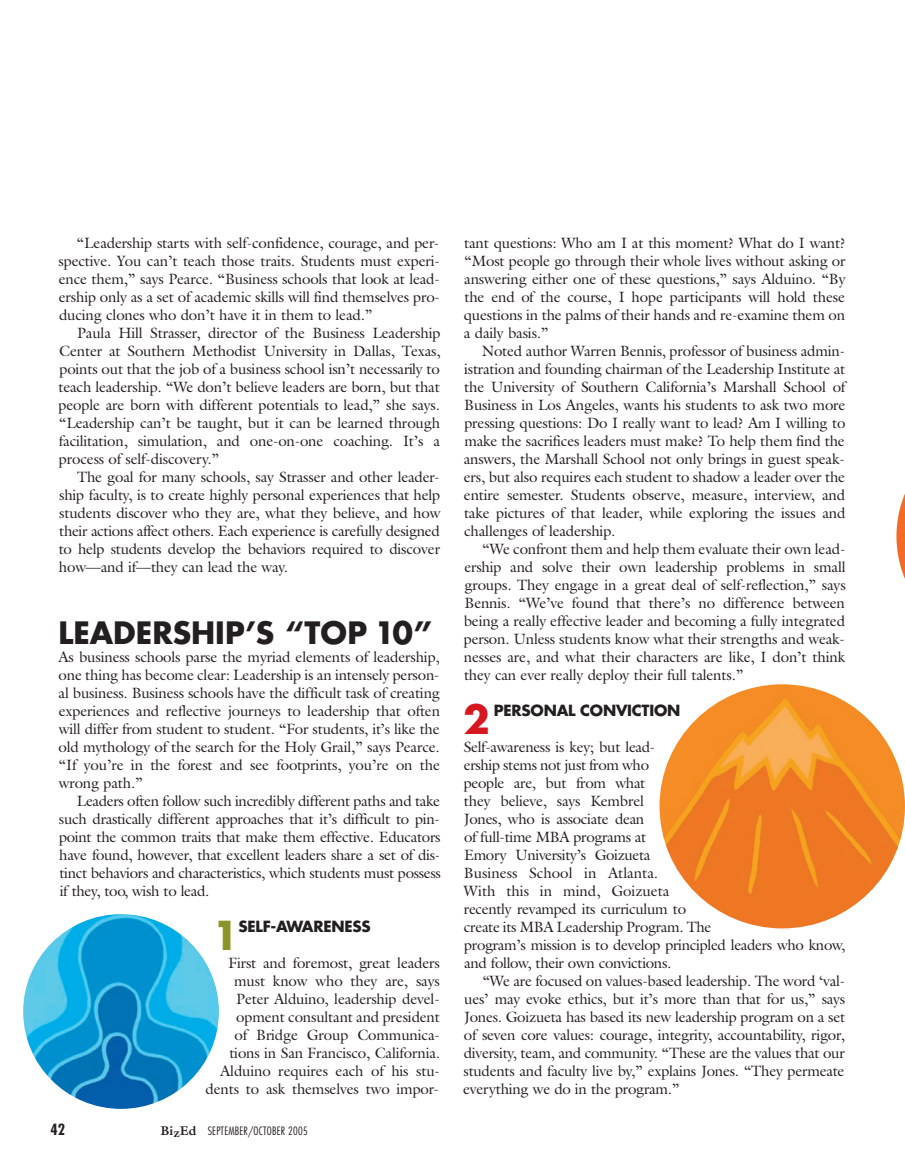
<style>
.page{position:relative;width:905px;height:1175px;background:#fff}
.page>*{position:absolute;margin:0;border:0;box-sizing:border-box;transform-origin:0 0}
.t1{font:700 38.85px "Futura";color:#8b9428}
.t2{font:700 38.85px "Futura";color:#d7171f}
.t3{font:700 30px "Futura";color:#231f20}
.t4{font:15px/18px "Galliard";letter-spacing:-.01em;color:#231f20;text-align:justify}
.t5{font:700 15px "Futura";letter-spacing:-.015em;color:#231f20}
.t6{font:700 condensed 15px "Futura";color:#231f20}
.t7{font:300 condensed 11.25px "Futura";letter-spacing:.02em;color:#231f20}
.s1{font-family:"Galliard";font-weight:700;font-stretch:normal;font-size:12.75px}
</style>
<div class="page">
<img style="left:23px;top:914px;width:196px;height:194px">
<img style="left:659px;top:684px;width:245px;height:244px">
<img style="left:896px;top:496px;width:8px;height:81px">
<p class="t4" style="left:59px;top:233px;width:383px;text-indent:18px">“Leadership starts with self-confidence, courage, and per&shy;spective. You can’t teach those traits. Students must experi&shy;ence them,” says Pearce. “Business schools that look at lead&shy;ership only as a set of academic skills will find themselves pro&shy;ducing clones who don’t have it in them to lead.”</p>
<p class="t4" style="left:58px;top:323px;width:383px;text-indent:19px">Paula Hill Strasser, director of the Business Leadership Center at Southern Methodist University in Dallas, Texas, points out that the job of a business school isn’t necessarily to teach leadership. “We don’t believe leaders are born, but that people are born with different potentials to lead,” she says. “Leadership can’t be taught, but it can be learned through facilitation, simulation, and one-on-one coaching. It’s a process of self-discovery.”</p>
<p class="t4" style="left:59px;top:467px;width:383px;text-indent:18px">The goal for many schools, say Strasser and other leader&shy;ship faculty, is to create highly personal experiences that help students discover who they are, what they believe, and how their actions affect others. Each experience is carefully designed to help students develop the behaviors required to discover how—and if—they can lead the way.</p>
<h2 class="t3" style="left:58px;top:619px;width:375px">LEADERSHIP’S “TOP 10”</h2>
<p class="t4" style="left:58px;top:647px;width:383px">As business schools parse the myriad elements of leadership, one thing has become clear: Leadership is an intensely person&shy;al business. Business schools have the difficult task of creating experiences and reflective journeys to leadership that often will differ from student to student. “For students, it’s like the old mythology of the search for the Holy Grail,” says Pearce. “If you’re in the forest and see footprints, you’re on the wrong path.”</p>
<p class="t4" style="left:59px;top:791px;width:383px;text-indent:18px">Leaders often follow such incredibly different paths and take such drastically different approaches that it’s difficult to pin&shy;point the common traits that make them effective. Educators have found, however, that excellent leaders share a set of dis&shy;tinct behaviors and characteristics, which students must possess if they, too, wish to lead.</p>
<h1 class="t1" style="left:212px;top:917px;width:28px">1</h1>
<p class="t5" style="left:238px;top:919px;width:134px">SELF-AWARENESS</p>
<p class="t4" style="left:206px;top:953px;width:236px;text-align:right">First and foremost, great leaders must know who they are, says<br>Peter Alduino, leadership devel&shy;opment consultant and president<br>of Bridge Group Communica&shy;tions in San Francisco, California.<br>Alduino requires each of his stu&shy;dents to ask themselves two impor-</p>
<p class="t6" style="left:51px;top:1122px;width:16px">42</p>
<p class="t7" style="left:160px;top:1125px;width:149px"><span class="s1">BizEd</span> SEPTEMBER/OCTOBER 2005</p>
<p class="t4" style="left:463px;top:233px;width:383px">tant questions: Who am I at this moment? What do I want? “Most people go through their whole lives without asking or answering either one of these questions,” says Alduino. “By the end of the course, I hope participants will hold these questions in the palms of their hands and re-examine them on a daily basis.”</p>
<p class="t4" style="left:463px;top:341px;width:383px;text-indent:18px">Noted author Warren Bennis, professor of business admin&shy;istration and founding chairman of the Leadership Institute at the University of Southern California’s Marshall School of Business in Los Angeles, wants his students to ask two more pressing questions: Do I really want to lead? Am I willing to make the sacrifices leaders must make? To help them find the answers, the Marshall School not only brings in guest speak&shy;ers, but also requires each student to shadow a leader over the entire semester. Students observe, measure, interview, and take pictures of that leader, while exploring the issues and challenges of leadership.</p>
<p class="t4" style="left:463px;top:539px;width:383px;text-indent:19px">“We confront them and help them evaluate their own lead&shy;ership and solve their own leadership problems in small groups. They engage in a great deal of self-reflection,” says Bennis. “We’ve found that there’s no difference between being a really effective leader and becoming a fully integrated person. Unless students know what their strengths and weak&shy;nesses are, and what their characters are like, I don’t think they can ever really deploy their full talents.”</p>
<h1 class="t2" style="left:463px;top:701px;width:28px">2</h1>
<p class="t5" style="left:494px;top:703px;width:188px">PERSONAL CONVICTION</p>
<p class="t4" style="left:463px;top:737px;width:383px;text-align:left">Self-awareness is key; but lead-<br>ership stems not just from who<br>people are, but from what<br>they believe, says Kembrel<br>Jones, who is associate dean<br>of full-time MBA programs at<br>Emory University’s Goizueta<br>Business School in Atlanta.<br>With this in mind, Goizueta<br>recently revamped its curriculum to<br>create its MBA Leadership Program. The<br>program’s mission is to develop principled leaders who know, and follow, their own convictions.</p>
<p class="t4" style="left:463px;top:971px;width:383px;text-indent:19px">“We are focused on values-based leadership. The word ‘val&shy;ues’ may evoke ethics, but it’s more than that for us,” says Jones. Goizueta has based its new leadership program on a set of seven core values: courage, integrity, accountability, rigor, diversity, team, and community. “These are the values that our students and faculty live by,” explains Jones. “They permeate everything we do in the program.”</p>
</div>
